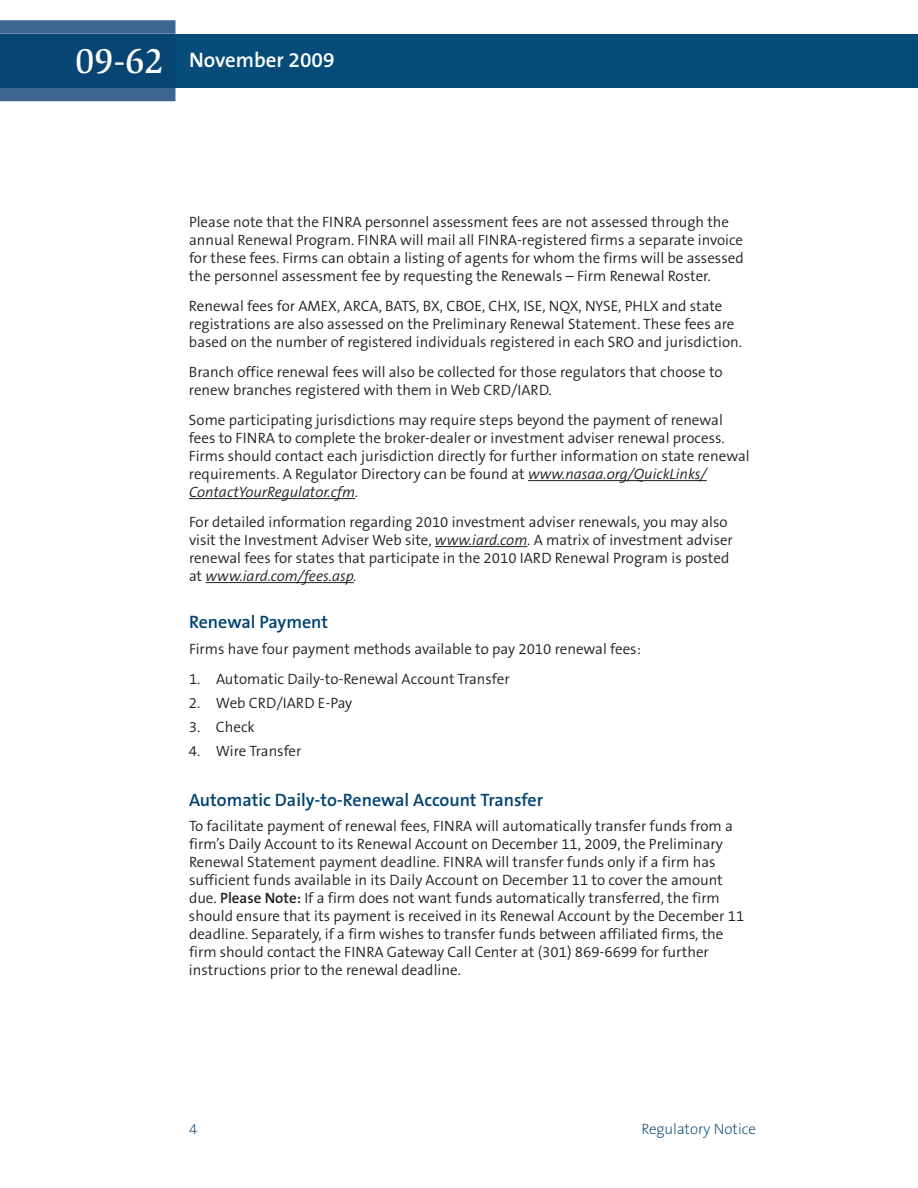
<style>
.page{position:relative;width:918px;height:1188px;background:#fff}
.page>*{position:absolute;margin:0;border:0;box-sizing:border-box;transform-origin:0 0}
.t1{font:500 36px "Slimbach LT";color:#fff}
.t2{font:600 21px "The Sans B6";color:#fff}
.t3{font:600 18px "The Sans B6";color:#004270}
.t4{font:300 15px/18px "The Sans B4";color:#231f20}
.t5{font:200 15px "The Sans B2";color:#004270}
.s1{font-style:italic}
.s2{font-family:"The Sans B6";font-weight:600}
</style>
<div class="page">
<hr style="left:528px;top:480px;width:179px;height:1px;background:#231f20">
<hr style="left:189px;top:498px;width:166px;height:1px;background:#231f20">
<hr style="left:435px;top:546px;width:92px;height:1px;background:#231f20">
<hr style="left:206px;top:582px;width:148px;height:1px;background:#231f20">
<div style="left:176px;top:34px;width:742px;height:54px;background:#064c7a"></div>
<svg style="left:0;top:20px;width:176px;height:81px;background:#406993"></svg>
<div style="left:0;top:34px;width:176px;height:54px;background:#074573"></div>
<h1 class="t1" style="left:75px;top:47px;width:90px">09-62</h1>
<h2 class="t2" style="left:189px;top:49px;width:147px">November 2009</h2>
<p class="t4" style="left:189px;top:214px;width:556px">Please note that the FINRA personnel assessment fees are not assessed through the annual Renewal Program. FINRA will mail all FINRA-registered firms a separate invoice for these fees. Firms can obtain a listing of agents for whom the firms will be assessed the personnel assessment fee by requesting the Renewals – Firm Renewal Roster.</p>
<p class="t4" style="left:189px;top:298px;width:555px">Renewal fees for AMEX, ARCA, BATS, BX, CBOE, CHX, ISE, NQX, NYSE, PHLX and state registrations are also assessed on the Preliminary Renewal Statement. These fees are based on the number of registered individuals registered in each SRO and jurisdiction.</p>
<p class="t4" style="left:189px;top:364px;width:535px">Branch office renewal fees will also be collected for those regulators that choose to renew branches registered with them in Web CRD/IARD.</p>
<p class="t4" style="left:189px;top:412px;width:562px">Some participating jurisdictions may require steps beyond the payment of renewal fees to FINRA to complete the broker-dealer or investment adviser renewal process.<br>Firms should contact each jurisdiction directly for further information on state renewal requirements. A Regulator Directory can be found at <span class="s1">www.nasaa.org/QuickLinks/ ContactYourRegulator.cfm.</span></p>
<p class="t4" style="left:189px;top:514px;width:545px">For detailed information regarding 2010 investment adviser renewals, you may also visit the Investment Adviser Web site, <span class="s1">www.iard.com</span>. A matrix of investment adviser renewal fees for states that participate in the 2010 IARD Renewal Program is posted at <span class="s1">www.iard.com/fees.asp.</span></p>
<p class="t3" style="left:189px;top:613px;width:141px">Renewal Payment</p>
<p class="t4" style="left:189px;top:640px;width:453px">Firms have four payment methods available to pay 2010 renewal fees:</p>
<p class="t4" style="left:189px;top:670px;width:322px">1. Automatic Daily-to-Renewal Account Transfer</p>
<p class="t4" style="left:189px;top:694px;width:165px">2. Web CRD/IARD E-Pay</p>
<p class="t4" style="left:189px;top:718px;width:67px">3. Check</p>
<p class="t4" style="left:189px;top:742px;width:114px">4. Wire Transfer</p>
<p class="t3" style="left:189px;top:790px;width:356px">Automatic Daily-to-Renewal Account Transfer</p>
<p class="t4" style="left:189px;top:818px;width:557px">To facilitate payment of renewal fees, FINRA will automatically transfer funds from a firm’s Daily Account to its Renewal Account on December 11, 2009, the Preliminary Renewal Statement payment deadline. FINRA will transfer funds only if a firm has sufficient funds available in its Daily Account on December 11 to cover the amount due. <span class="s2">Please Note:</span> If a firm does not want funds automatically transferred, the firm should ensure that its payment is received in its Renewal Account by the December 11 deadline. Separately, if a firm wishes to transfer funds between affiliated firms, the firm should contact the FINRA Gateway Call Center at (301) 869-6699 for further instructions prior to the renewal deadline.</p>
<p class="t5" style="left:189px;top:1121px;width:10px">4</p>
<p class="t5" style="left:641px;top:1121px;width:116px">Regulatory Notice</p>
</div>
